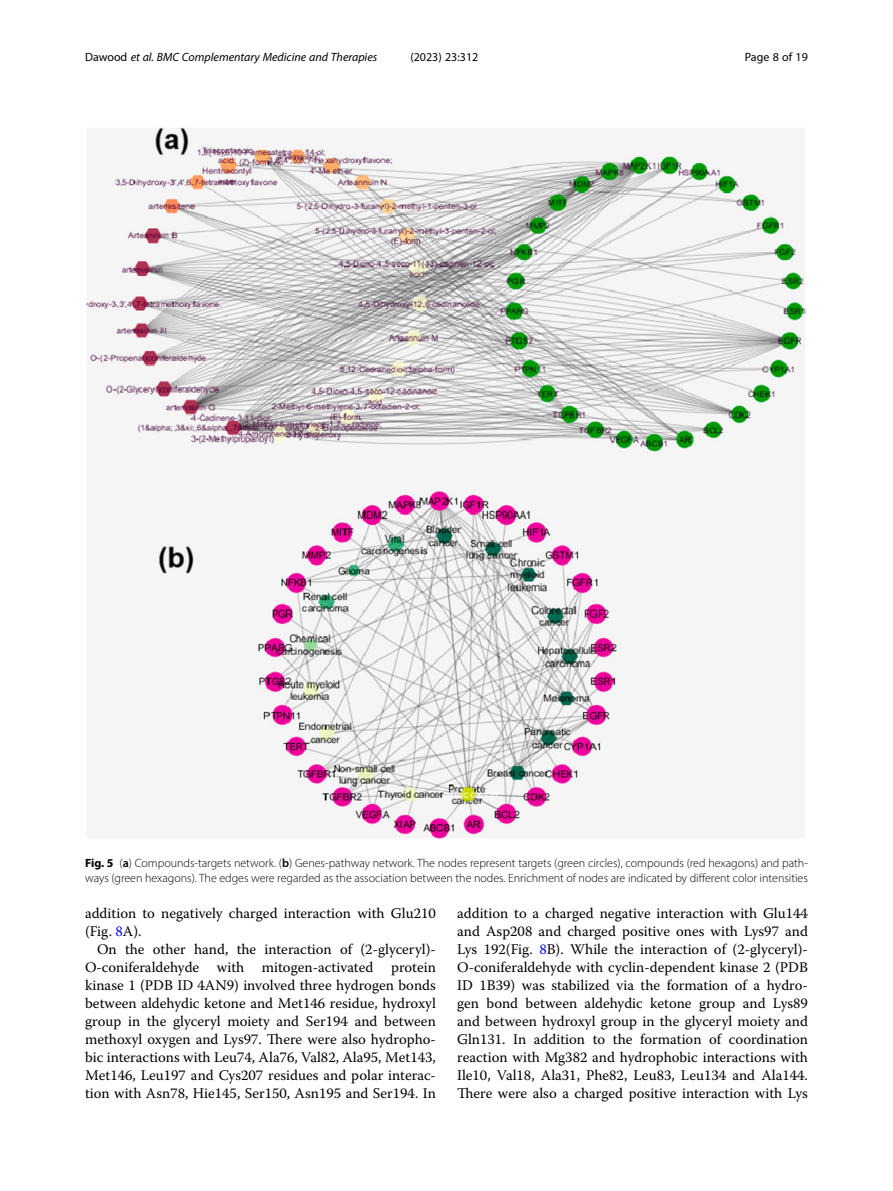
<style>
.page{position:relative;width:893px;height:1191px;background:#fff}
.page>*{position:absolute;margin:0;border:0;box-sizing:border-box;transform-origin:0 0}
.Body_Text_Indent{font:14.7px/18px "Warnock Pro";color:#000;text-align:justify}
.Figure_Caption{font:300 12px/15px "Myriad Pro";color:#000}
.t1{font:italic 12px "Myriad Pro";color:#000}
.t2{font:12px "Myriad Pro";color:#000}
.s1{font-style:normal}
.s2{font-weight:700}
.s3{font-weight:600}
.s4{color:#00f}
</style>
<div class="page">
<img style="left:86px;top:127px;width:720px;height:712px">
<p class="t1" style="left:85px;top:50px;width:294px"><span class="s1">Dawood</span> et al. BMC Complementary Medicine and Therapies</p>
<p class="t2" style="left:410px;top:50px;width:70px">(2023) 23:312</p>
<p class="t2" style="left:745px;top:50px;width:65px">Page 8 of 19</p>
<p class="Figure_Caption" style="left:85px;top:855px;width:724px"><span class="s2">Fig. 5</span> (<span class="s3">a</span>) Compounds-targets network. (<span class="s3">b</span>) Genes-pathway network. The nodes represent targets (green circles), compounds (red hexagons) and path&shy;ways (green hexagons). The edges were regarded as the association between the nodes. Enrichment of nodes are indicated by different color intensities</p>
<p class="Body_Text_Indent" style="left:85px;top:904px;width:352px">addition to negatively charged interaction with Glu210 (Fig. <span class="s4">8</span>A).</p>
<p class="Body_Text_Indent" style="left:85px;top:940px;width:352px;text-indent:12px">On the other hand, the interaction of (2-glyceryl)- O-coniferaldehyde with mitogen-activated protein kinase 1 (PDB ID 4AN9) involved three hydrogen bonds between aldehydic ketone and Met146 residue, hydroxyl group in the glyceryl moiety and Ser194 and between methoxyl oxygen and Lys97. There were also hydropho&shy;bic interactions with Leu74, Ala76, Val82, Ala95, Met143, Met146, Leu197 and Cys207 residues and polar interac&shy;tion with Asn78, Hie145, Ser150, Asn195 and Ser194. In</p>
<p class="Body_Text_Indent" style="left:457px;top:904px;width:352px">addition to a charged negative interaction with Glu144 and Asp208 and charged positive ones with Lys97 and Lys 192(Fig. <span class="s4">8</span>B). While the interaction of (2-glyceryl)- O-coniferaldehyde with cyclin-dependent kinase 2 (PDB ID 1B39) was stabilized via the formation of a hydro&shy;gen bond between aldehydic ketone group and Lys89 and between hydroxyl group in the glyceryl moiety and Gln131. In addition to the formation of coordination reaction with Mg382 and hydrophobic interactions with Ile10, Val18, Ala31, Phe82, Leu83, Leu134 and Ala144.<br>There were also a charged positive interaction with Lys</p>
</div>
